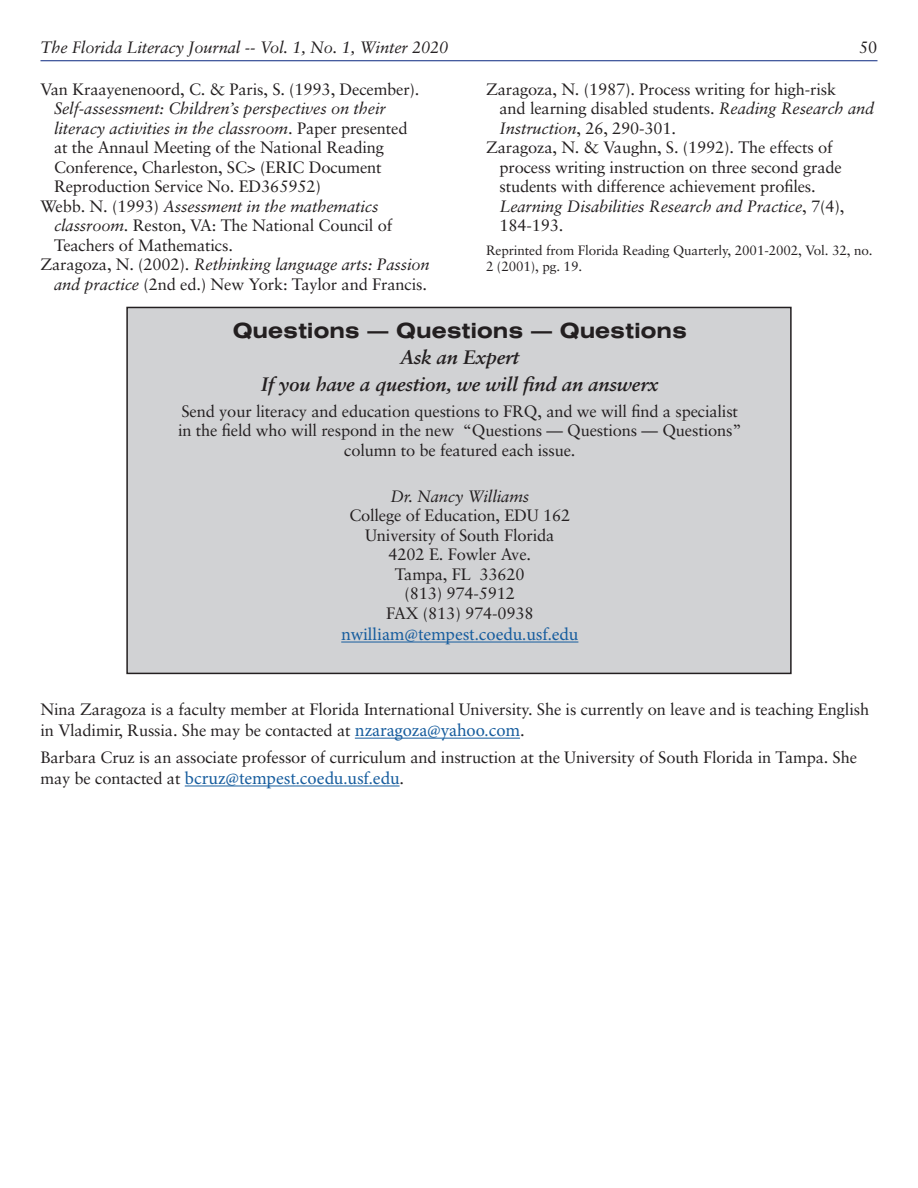
<style>
.page{position:relative;width:918px;height:1188px;background:#fff}
.page>*{position:absolute;margin:0;border:0;box-sizing:border-box;transform-origin:0 0}
.t1{font:700 expanded 21px "Swiss 721 BT";color:#231f20}
.t2{font:italic 700 19.5px "Sabon";letter-spacing:-.01em;color:#231f20}
.t3{font:18px "Minion Pro";color:#175d9e}
.Paragraph_Style_1{font:16.5px/19.5px "Sabon";letter-spacing:-.01em;color:#231f20}
.Paragraph_Style_1-2{font:italic 16.5px "Sabon";letter-spacing:-.01em;color:#231f20}
.Paragraph_Style_1-3{font:13.5px/16.5px "Sabon";letter-spacing:-.01em;color:#231f20}
.s1{font-style:italic}
.s2{font-style:normal}
.s3{font-family:"Minion Pro";font-size:18px;color:#175d9e}
.s4{font-family:"Sabon";font-size:16.5px;color:#231f20}
</style>
<div class="page">
<hr style="left:40px;top:60px;width:838px;height:1px;background:#253f8e">
<div style="left:127px;top:307px;width:664px;height:366px;background:#d1d2d4"></div>
<div style="left:126px;top:307px;width:666px;height:367px;border:2px solid #231f20"></div>
<hr style="left:341px;top:642px;width:237px;height:1px;background:#175d9e">
<hr style="left:355px;top:738px;width:165px;height:1px;background:#175d9e">
<hr style="left:185px;top:786px;width:215px;height:1px;background:#175d9e">
<p class="Paragraph_Style_1-2" style="left:40px;top:38px;width:409px">The Florida Literacy Journal -- Vol. 1, No. 1, Winter 2020</p>
<p class="Paragraph_Style_1" style="left:859px;top:38px;width:20px">50</p>
<p class="Paragraph_Style_1" style="left:40px;top:79px;width:381px">Van Kraayenenoord, C. &amp; Paris, S. (1993, December).</p>
<p class="Paragraph_Style_1" style="left:54px;top:99px;width:355px"><span class="s1">Self-assessment: Children’s perspectives on their literacy activities in the classroom</span>. Paper presented at the Annaul Meeting of the National Reading Conference, Charleston, SC&gt; (ERIC Document Reproduction Service No. ED365952)</p>
<p class="Paragraph_Style_1-2" style="left:40px;top:197px;width:340px"><span class="s2">Webb. N. (1993)</span> Assessment in the mathematics</p>
<p class="Paragraph_Style_1" style="left:54px;top:216px;width:340px"><span class="s1">classroom.</span> Reston, VA: The National Council of<br>Teachers of Mathematics.</p>
<p class="Paragraph_Style_1-2" style="left:40px;top:255px;width:391px"><span class="s2">Zaragoza, N. (2002).</span> Rethinking language arts: Passion</p>
<p class="Paragraph_Style_1" style="left:54px;top:274px;width:374px"><span class="s1">and practice</span> (2nd ed.) New York: Taylor and Francis.</p>
<p class="Paragraph_Style_1" style="left:486px;top:79px;width:352px">Zaragoza, N. (1987). Process writing for high-risk</p>
<p class="Paragraph_Style_1" style="left:500px;top:99px;width:376px">and learning disabled students. <span class="s1">Reading Research and<br>Instruction</span>, 26, 290-301.</p>
<p class="Paragraph_Style_1" style="left:486px;top:138px;width:348px">Zaragoza, N. &amp; Vaughn, S. (1992). The effects of</p>
<p class="Paragraph_Style_1" style="left:500px;top:157px;width:346px">process writing instruction on three second grade students with difference achievement profiles.<br><span class="s1">Learning Disabilities Research and Practice</span>, 7(4), 184-193.</p>
<p class="Paragraph_Style_1-3" style="left:486px;top:241px;width:388px">Reprinted from Florida Reading Quarterly, 2001-2002, Vol. 32, no.<br>2 (2001), pg. 19.</p>
<p class="t1" style="left:233px;top:318px;width:456px">Questions — Questions — Questions</p>
<p class="t2" style="left:401px;top:346px;width:120px">Ask an Expert</p>
<p class="t2" style="left:261px;top:372px;width:399px">If you have a question, we will find an answerx</p>
<p class="Paragraph_Style_1" style="left:182px;top:401px;width:558px">Send your literacy and education questions to FRQ, and we will find a specialist</p>
<p class="Paragraph_Style_1" style="left:178px;top:421px;width:565px">in the field who will respond in the new “Questions — Questions — Questions”</p>
<p class="Paragraph_Style_1" style="left:344px;top:440px;width:233px">column to be featured each issue.</p>
<p class="Paragraph_Style_1-2" style="left:390px;top:486px;width:140px">Dr. Nancy Williams</p>
<p class="Paragraph_Style_1" style="left:349px;top:505px;width:222px">College of Education, EDU 162</p>
<p class="Paragraph_Style_1" style="left:365px;top:525px;width:191px">University of South Florida</p>
<p class="Paragraph_Style_1" style="left:389px;top:544px;width:144px">4202 E. Fowler Ave.</p>
<p class="Paragraph_Style_1" style="left:395px;top:564px;width:131px">Tampa, FL 33620</p>
<p class="Paragraph_Style_1" style="left:405px;top:583px;width:112px">(813) 974-5912</p>
<p class="Paragraph_Style_1" style="left:386px;top:603px;width:149px">FAX (813) 974-0938</p>
<p class="t3" style="left:341px;top:622px;width:239px">nwilliam@tempest.coedu.usf.edu</p>
<p class="Paragraph_Style_1" style="left:40px;top:698px;width:830px;line-height:21.6px">Nina Zaragoza is a faculty member at Florida International University. She is currently on leave and is teaching English in Vladimir, Russia. She may be contacted at <span class="s3">nzaragoza@yahoo.com</span>.</p>
<p class="Paragraph_Style_1" style="left:40px;top:747px;width:818px">Barbara Cruz is an associate professor of curriculum and instruction at the University of South Florida in Tampa. She</p>
<p class="t3" style="left:40px;top:766px;width:365px"><span class="s4">may be contacted at</span> bcruz@tempest.coedu.usf.edu<span class="s4">.</span></p>
</div>
